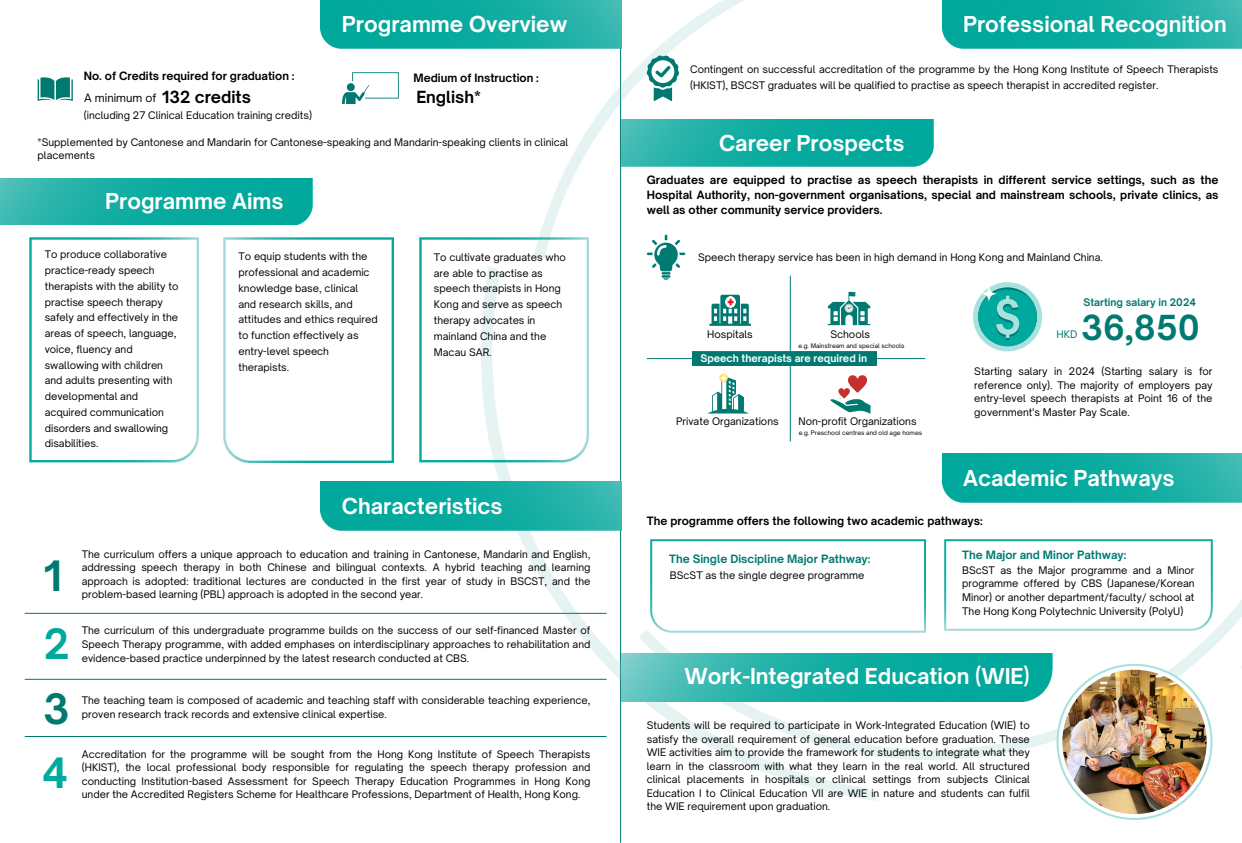
<style>
.page{position:relative;width:1242px;height:843px;background:#fff}
.page>*{position:absolute;margin:0;border:0;box-sizing:border-box;transform-origin:0 0}
.t1{font:700 40px "Open Sauce One";color:#007a71}
.t2{font:700 40px "Open Sauce One";color:#00a99d}
.t3{font:700 33px "Open Sauce One";color:#007a71}
.t4{font:700 21px "Open Sauce One";color:#fff}
.t5{font:700 16px "Open Sauce One";color:#000}
.t6{font:700 11px/15px "Open Sauce One";color:#000;text-align:justify}
.t7{font:700 11px "Open Sauce One";color:#007a71}
.t8{font:11px "Open Sauce One";color:#000}
.t9{font:10px/15.8px "Open Sauce One";color:#000}
.t10{font:700 10px "Open Sauce One";color:#fff}
.t11{font:700 10px "Open Sauce One";color:#007a71}
.t12{font:10px "Open Sauce One";color:#007a71}
.t13{font:6px "Open Sauce One";color:#000}
</style>
<div class="page">
<hr style="left:620px;top:0;width:1px;height:842px;background:#007a71">
<svg style="left:877px;top:282px;width:364px;height:478px"></svg>
<svg style="left:479px;top:266px;width:398px;height:534px"></svg>
<svg style="left:539px;top:0;width:395px;height:260px"></svg>
<img style="left:0;top:178px;width:312px;height:47px">
<img style="left:942px;top:0;width:299px;height:49px">
<img style="left:321px;top:0;width:300px;height:49px">
<svg style="left:38px;top:77px;width:35px;height:24px"></svg>
<svg style="left:342px;top:72px;width:57px;height:31px"></svg>
<img style="left:29px;top:237px;width:169px;height:225px">
<img style="left:224px;top:237px;width:169px;height:225px">
<img style="left:419px;top:237px;width:169px;height:225px">
<svg style="left:646px;top:56px;width:33px;height:45px"></svg>
<img style="left:321px;top:481px;width:300px;height:49px">
<hr style="left:25px;top:612px;width:581px;height:1px;background:#007a71">
<hr style="left:25px;top:678px;width:581px;height:1px;background:#007a71">
<hr style="left:25px;top:735px;width:581px;height:1px;background:#007a71">
<img style="left:621px;top:120px;width:312px;height:46px">
<svg style="left:646px;top:234px;width:39px;height:45px"></svg>
<svg style="left:709px;top:294px;width:41px;height:31px"></svg>
<svg style="left:827px;top:291px;width:43px;height:34px"></svg>
<svg style="left:830px;top:373px;width:40px;height:40px"></svg>
<svg style="left:707px;top:374px;width:41px;height:39px"></svg>
<hr style="left:646px;top:358px;width:279px;height:1px;background:#007a71">
<hr style="left:789px;top:275px;width:1px;height:166px;background:#007a71">
<div style="left:692px;top:351px;width:184px;height:15px;background:#007a71"></div>
<svg style="left:972px;top:282px;width:69px;height:69px"></svg>
<svg style="left:978px;top:287px;width:58px;height:59px"></svg>
<div style="left:978px;top:289px;width:58px;height:57px;background:#00a99d;border-radius:50%"></div>
<svg style="left:996px;top:295px;width:23px;height:45px"></svg>
<svg style="left:980px;top:286px;width:16px;height:15px"></svg>
<img style="left:941px;top:453px;width:300px;height:49px">
<img style="left:651px;top:539px;width:274px;height:93px">
<img style="left:944px;top:539px;width:268px;height:91px">
<img style="left:621px;top:653px;width:431px;height:48px">
<svg style="left:1056px;top:663px;width:156px;height:156px"></svg>
<svg style="left:1058px;top:665px;width:152px;height:152px"></svg>
<img style="left:1062px;top:669px;width:144px;height:144px;border-radius:50%">
<p class="t4" style="left:342px;top:11px;width:227px">Programme Overview</p>
<p class="t4" style="left:963px;top:11px;width:265px">Professional Recognition</p>
<h5 class="t6" style="left:84px;top:68px;width:212px">No. of Credits required for graduation :</h5>
<h6 class="t8" style="left:84px;top:91px;width:74px">A minimum of</h6>
<h1 class="t5" style="left:162px;top:87px;width:90px">132 credits</h1>
<h6 class="t9" style="left:84px;top:107px;width:230px">(including 27 Clinical Education training credits)</h6>
<h4 class="t6" style="left:413px;top:71px;width:127px">Medium of Instruction :</h4>
<p class="t5" style="left:416px;top:87px;width:66px">English*</p>
<p class="t9" style="left:38px;top:135px;width:532px;line-height:13.5px">*Supplemented by Cantonese and Mandarin for Cantonese-speaking and Mandarin-speaking clients in clinical placements</p>
<p class="t4" style="left:105px;top:188px;width:180px">Programme Aims</p>
<h5 class="t9" style="left:45px;top:246px;width:135px">To produce collaborative practice-ready speech therapists with the ability to practise speech therapy safely and effectively in the areas of speech, language, voice, fluency and swallowing with children and adults presenting with developmental and acquired communication disorders and swallowing disabilities.</h5>
<h6 class="t9" style="left:238px;top:248px;width:141px">To equip students with the professional and academic knowledge base, clinical and research skills, and attitudes and ethics required to function effectively as entry-level speech therapists.</h6>
<p class="t9" style="left:434px;top:249px;width:133px">To cultivate graduates who are able to practise as speech therapists in Hong<br>Kong and serve as speech therapy advocates in mainland China and the<br>Macau SAR.</p>
<p class="t4" style="left:342px;top:493px;width:162px">Characteristics</p>
<h6 class="t1" style="left:44px;top:550px;width:20px">1</h6>
<h6 class="t2" style="left:44px;top:618px;width:27px">2</h6>
<p class="t1" style="left:43px;top:684px;width:28px">3</p>
<p class="t2" style="left:42px;top:747px;width:27px">4</p>
<p class="t9" style="left:82px;top:547px;width:510px;line-height:13.5px;text-align:justify">The curriculum offers a unique approach to education and training in Cantonese, Mandarin and English, addressing speech therapy in both Chinese and bilingual contexts. A hybrid teaching and learning approach is adopted: traditional lectures are conducted in the first year of study in BSCST, and the problem-based learning (PBL) approach is adopted in the second year.</p>
<h2 class="t9" style="left:82px;top:623px;width:510px;line-height:13.5px;text-align:justify">The curriculum of this undergraduate programme builds on the success of our self-financed Master of Speech Therapy programme, with added emphases on interdisciplinary approaches to rehabilitation and evidence-based practice underpinned by the latest research conducted at CBS.</h2>
<h5 class="t9" style="left:82px;top:693px;width:510px;line-height:13.5px">The teaching team is composed of academic and teaching staff with considerable teaching experience, proven research track records and extensive clinical expertise.</h5>
<p class="t9" style="left:82px;top:746px;width:510px;line-height:13.5px;text-align:justify">Accreditation for the programme will be sought from the Hong Kong Institute of Speech Therapists (HKIST), the local professional body responsible for regulating the speech therapy profession and conducting Institution-based Assessment for Speech Therapy Education Programmes in Hong Kong under the Accredited Registers Scheme for Healthcare Professions, Department of Health, Hong Kong.</p>
<p class="t9" style="left:690px;top:61px;width:529px">Contingent on successful accreditation of the programme by the Hong Kong Institute of Speech Therapists (HKIST), BSCST graduates will be qualified to practise as speech therapist in accredited register.</p>
<h5 class="t4" style="left:719px;top:130px;width:187px">Career Prospects</h5>
<h6 class="t6" style="left:646px;top:172px;width:573px">Graduates are equipped to practise as speech therapists in different service settings, such as the Hospital Authority, non-government organisations, special and mainstream schools, private clinics, as well as other community service providers.</h6>
<p class="t9" style="left:698px;top:249px;width:406px">Speech therapy service has been in high demand in Hong Kong and Mainland China.</p>
<h5 class="t9" style="left:707px;top:326px;width:47px">Hospitals</h5>
<h6 class="t9" style="left:830px;top:326px;width:41px">Schools</h6>
<p class="t13" style="left:798px;top:342px;width:107px">e.g. Mainstream and special schools</p>
<h5 class="t10" style="left:700px;top:351px;width:168px">Speech therapists are required in</h5>
<p class="t9" style="left:676px;top:413px;width:104px">Private Organizations</p>
<h2 class="t9" style="left:798px;top:413px;width:119px">Non-profit Organizations</h2>
<h6 class="t13" style="left:798px;top:429px;width:125px">e.g. Preschool centres and old age homes</h6>
<h5 class="t11" style="left:1083px;top:295px;width:114px">Starting salary in 2024</h5>
<h5 class="t3" style="left:1081px;top:306px;width:120px">36,850</h5>
<p class="t9" style="left:974px;top:364px;width:240px;line-height:13.5px;text-align:justify">Starting salary in 2024 (Starting salary is for reference only). The majority of employers pay entry-level speech therapists at Point 16 of the government's Master Pay Scale.</p>
<p class="t12" style="left:1056px;top:328px;width:22px">HKD</p>
<h3 class="t4" style="left:963px;top:464px;width:213px">Academic Pathways</h3>
<h3 class="t6" style="left:646px;top:513px;width:337px">The programme offers the following two academic pathways:</h3>
<h6 class="t7" style="left:669px;top:552px;width:203px">The Single Discipline Major Pathway:</h6>
<h6 class="t9" style="left:670px;top:567px;width:196px">BScST as the single degree programme</h6>
<h6 class="t7" style="left:962px;top:548px;width:166px">The Major and Minor Pathway:</h6>
<p class="t9" style="left:962px;top:563px;width:234px;line-height:13.5px;text-align:justify">BScST as the Major programme and a Minor programme offered by CBS (Japanese/Korean Minor) or another department/faculty/ school at The Hong Kong Polytechnic University (PolyU)</p>
<p class="t4" style="left:684px;top:663px;width:347px">Work-Integrated Education (WIE)</p>
<h2 class="t9" style="left:646px;top:718px;width:384px;line-height:13.5px;text-align:justify">Students will be required to participate in Work-Integrated Education (WIE) to satisfy the overall requirement of general education before graduation. These WIE activities aim to provide the framework for students to integrate what they learn in the classroom with what they learn in the real world. All structured clinical placements in hospitals or clinical settings from subjects Clinical Education I to Clinical Education VII are WIE in nature and students can fulfil the WIE requirement upon graduation.</h2>
</div>
